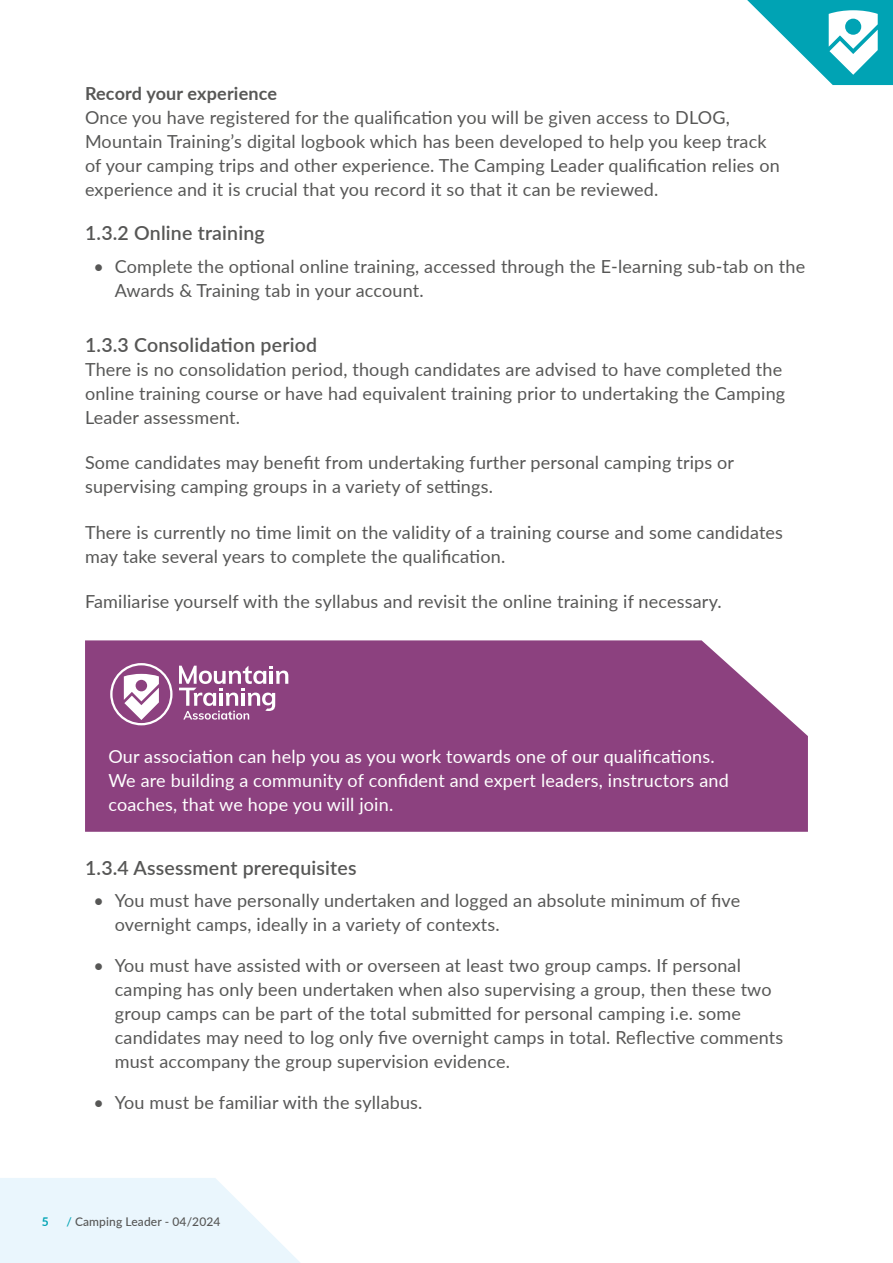
<style>
.page{position:relative;width:893px;height:1263px;background:#fff}
.page>*{position:absolute;margin:0;border:0;box-sizing:border-box;transform-origin:0 0}
.t1{font:600 19.5px "Lato";letter-spacing:.01em;color:#575756}
.t2{font:18px/24px "Lato";letter-spacing:.01em;color:#575756}
.t3{font:18px/24px "Lato";letter-spacing:.01em;color:#fff}
.t4{font:700 18px "Lato";letter-spacing:.01em;color:#575756}
.t5{font:500 12px "Lato";letter-spacing:.01em;color:#575756}
.t6{font:700 12px "Lato";color:#00a3b4}
.s1{color:#00a3b4}
</style>
<div class="page">
<svg style="left:0;top:1178px;width:300px;height:85px;background:#ecf7fd"></svg>
<svg style="left:747px;top:0;width:146px;height:85px"></svg>
<div style="left:85px;top:640px;width:723px;height:192px;background:#8c417f"></div>
<svg style="left:110px;top:663px;width:63px;height:62px"></svg>
<svg style="left:179px;top:666px;width:109px;height:54px"></svg>
<p class="t4" style="left:85px;top:80px;width:194px">Record your experience</p>
<p class="t2" style="left:85px;top:104px;width:696px">Once you have registered for the qualifi cation you will be given access to DLOG, Mountain Training’s digital logbook which has been developed to help you keep track of your camping trips and other experience. The Camping Leader qualification relies on experience and it is crucial that you record it so that it can be reviewed.</p>
<p class="t1" style="left:85px;top:219px;width:181px">1.3.2 Online training</p>
<p class="t2" style="left:115px;top:253px;width:692px;text-indent:-21px">• Complete the optional online training, accessed through the E-learning sub-tab on the<br>Awards &amp; Training tab in your account.</p>
<p class="t1" style="left:85px;top:331px;width:234px">1.3.3 Consolidation period</p>
<p class="t2" style="left:85px;top:357px;width:702px">There is no consolidation period, though candidates are advised to have completed the online training course or have had equivalent training prior to undertaking the Camping<br>Leader assessment.</p>
<p class="t2" style="left:85px;top:450px;width:651px">Some candidates may benefit from undertaking further personal camping trips or supervising camping groups in a variety of settings.</p>
<p class="t2" style="left:85px;top:519px;width:700px">There is currently no time limit on the validity of a training course and some candidates may take several years to complete the qualification.</p>
<p class="t2" style="left:85px;top:588px;width:638px">Familiarise yourself with the syllabus and revisit the online training if necessary.</p>
<p class="t3" style="left:108px;top:743px;width:622px">Our association can help you as you work towards one of our qualifications.<br>We are building a community of confident and expert leaders, instructors and coaches, that we hope you will join.</p>
<p class="t1" style="left:85px;top:853px;width:273px">1.3.4 Assessment prerequisites</p>
<p class="t2" style="left:115px;top:888px;width:627px;text-indent:-21px">• You must have personally undertaken and logged an absolute minimum of five overnight camps, ideally in a variety of contexts.</p>
<p class="t2" style="left:115px;top:953px;width:670px;text-indent:-21px">• You must have assisted with or overseen at least two group camps. If personal camping has only been undertaken when also supervising a group, then these two group camps can be part of the total submitted for personal camping i.e. some candidates may need to log only five overnight camps in total. Reflective comments must accompany the group supervision evidence.</p>
<p class="t2" style="left:94px;top:1090px;width:330px">• You must be familiar with the syllabus.</p>
<p class="t6" style="left:42px;top:1213px;width:8px">5</p>
<p class="t5" style="left:66px;top:1213px;width:156px"><span class="s1">/</span> Camping Leader - 04/2024</p>
</div>
